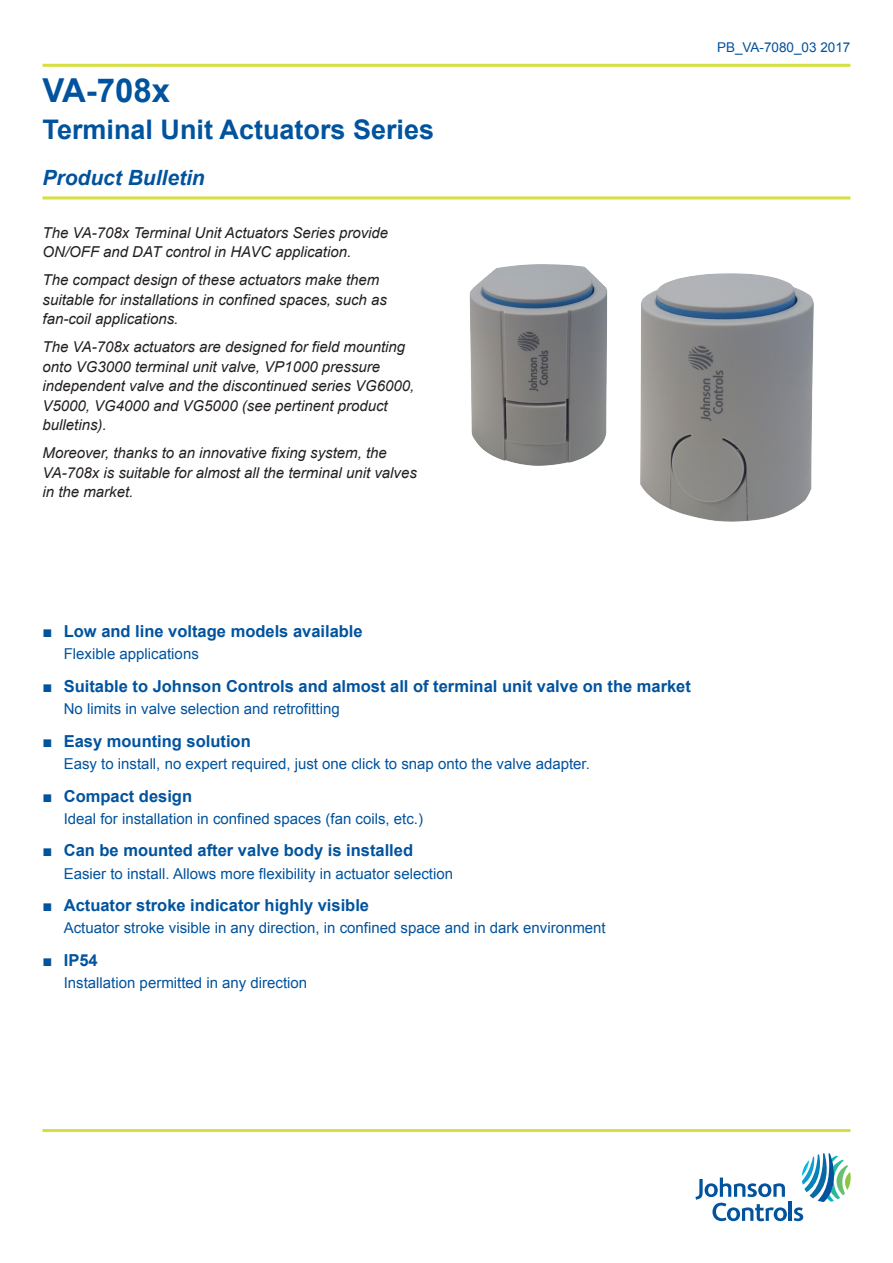
<style>
.page{position:relative;width:893px;height:1263px;background:#fff}
.page>*{position:absolute;margin:0;border:0;box-sizing:border-box;transform-origin:0 0}
.NOME_PRODOTTO{font:700 33px "Arial";color:#01539e}
.DESCRIZIONE_PRODOTTO{font:700 27px "Arial";color:#01539e}
.Product_Bulletin{font:italic 700 21px "Arial";color:#01539e}
.t1{font:700 16.5px "Arial";color:#01539e}
.DESCRIZIONE{font:italic 15px/19.5px "Arial";color:#231f20}
.FEATURES_ELENCO_BLU{font:15px "Arial";color:#01539e}
.t2{font:13.5px "Arial";color:#01539e}
.s1{font-weight:400}
</style>
<div class="page">
<img style="left:469px;top:264px;width:345px;height:258px">
<hr style="left:789px;top:1201px;width:3px;height:20px;background:#01539e">
<svg style="left:695px;top:1177px;width:92px;height:44px"></svg>
<svg style="left:794px;top:1153px;width:57px;height:68px"></svg>
<hr style="left:43px;top:1129px;width:807px;height:3px;background:#d5df3e">
<hr style="left:43px;top:64px;width:807px;height:3px;background:#d5df3e">
<hr style="left:43px;top:196px;width:807px;height:3px;background:#d5df3e">
<p class="NOME_PRODOTTO" style="left:43px;top:68px;width:129px">VA-708x</p>
<p class="DESCRIZIONE_PRODOTTO" style="left:43px;top:111px;width:393px">Terminal Unit Actuators Series</p>
<p class="Product_Bulletin" style="left:43px;top:164px;width:164px">Product Bulletin</p>
<p class="DESCRIZIONE" style="left:43px;top:223px;width:347px">The VA-708x Terminal Unit Actuators Series provide<br>ON/OFF and DAT control in HAVC application.</p>
<p class="DESCRIZIONE" style="left:43px;top:270px;width:346px">The compact design of these actuators make them suitable for installations in confined spaces, such as fan-coil applications.</p>
<p class="DESCRIZIONE" style="left:43px;top:337px;width:373px">The VA-708x actuators are designed for field mounting onto VG3000 terminal unit valve, VP1000 pressure independent valve and the discontinued series VG6000, V5000, VG4000 and VG5000 (see pertinent product bulletins).</p>
<p class="DESCRIZIONE" style="left:43px;top:443px;width:376px">Moreover, thanks to an innovative fixing system, the<br>VA-708x is suitable for almost all the terminal unit valves in the market.</p>
<p class="t2" style="left:717px;top:39px;width:135px">PB_VA-7080_03 2017</p>
<p class="t1" style="left:43px;top:620px;width:322px"><span class="s1">■</span> Low and line voltage models available</p>
<p class="FEATURES_ELENCO_BLU" style="left:64px;top:644px;width:137px">Flexible applications</p>
<p class="t1" style="left:43px;top:675px;width:650px"><span class="s1">■</span> Suitable to Johnson Controls and almost all of terminal unit valve on the market</p>
<p class="FEATURES_ELENCO_BLU" style="left:64px;top:699px;width:277px">No limits in valve selection and retrofitting</p>
<p class="t1" style="left:43px;top:730px;width:210px"><span class="s1">■</span> Easy mounting solution</p>
<p class="FEATURES_ELENCO_BLU" style="left:64px;top:754px;width:528px">Easy to install, no expert required, just one click to snap onto the valve adapter.</p>
<p class="t1" style="left:43px;top:785px;width:151px"><span class="s1">■</span> Compact design</p>
<p class="FEATURES_ELENCO_BLU" style="left:64px;top:809px;width:361px">Ideal for installation in confined spaces (fan coils, etc.)</p>
<p class="t1" style="left:43px;top:839px;width:372px"><span class="s1">■</span> Can be mounted after valve body is installed</p>
<p class="FEATURES_ELENCO_BLU" style="left:64px;top:863px;width:391px">Easier to install. Allows more flexibility in actuator selection</p>
<p class="t1" style="left:43px;top:894px;width:328px"><span class="s1">■</span> Actuator stroke indicator highly visible</p>
<p class="FEATURES_ELENCO_BLU" style="left:64px;top:918px;width:543px">Actuator stroke visible in any direction, in confined space and in dark environment</p>
<p class="t1" style="left:43px;top:949px;width:57px"><span class="s1">■</span> IP54</p>
<p class="FEATURES_ELENCO_BLU" style="left:64px;top:973px;width:245px">Installation permitted in any direction</p>
</div>
